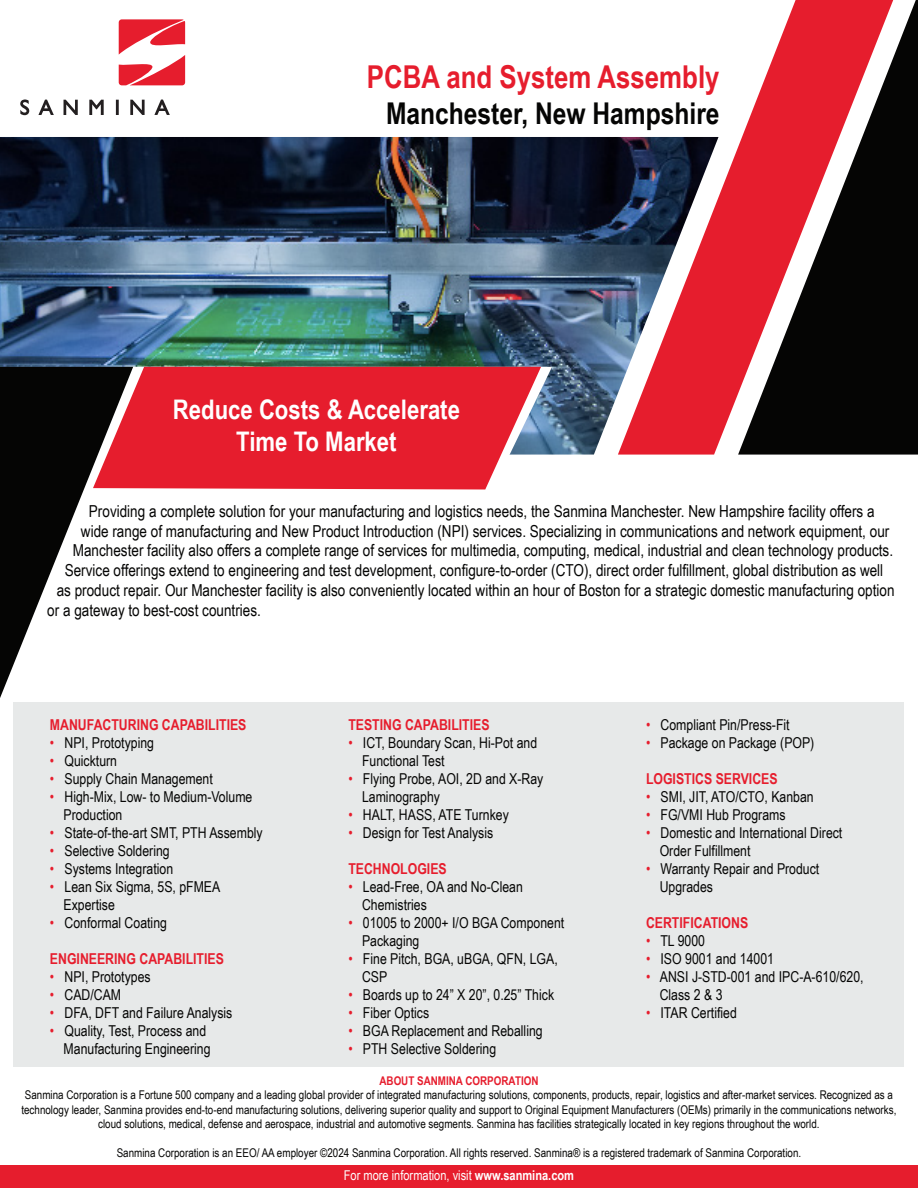
<style>
.page{position:relative;width:918px;height:1188px;background:#fff}
.page>*{position:absolute;margin:0;border:0;box-sizing:border-box;transform-origin:0 0}
.t1{font:700 31.5px "Arial Narrow";color:#e61d2d}
.t2{font:700 30px "Arial Narrow";color:#050504}
.t3{font:700 27px/32.4px "Arial Narrow";color:#fff;text-align:center}
.t4{font:16.5px "Arial Narrow";color:#050504}
.t5{font:15px/18px "Arial Narrow";color:#050504}
.t6{font:700 15px "Arial Narrow";color:#e61d2d}
.t7{font:13.5px "Arial Narrow";color:#fff}
.t8{font:12px/14.4px "Arial Narrow";color:#050504;text-align:center}
.t9{font:700 12px "Arial Narrow";color:#e61d2d}
.s1{color:#e61d2d}
.s2{font-weight:700}
</style>
<div class="page">
<img style="left:0;top:137px;width:618px;height:318px">
<div style="left:14px;top:702px;width:890px;height:365px;background:#e7e9e9"></div>
<div style="left:0;top:1165px;width:918px;height:23px;background:#e61d2d"></div>
<svg style="left:618px;top:137px;width:120px;height:318px;fill:#e61d2d"></svg>
<svg style="left:738px;top:0;width:180px;height:455px"></svg>
<svg style="left:119px;top:19px;width:66px;height:66px"></svg>
<svg style="left:20px;top:100px;width:9px;height:15px"></svg>
<svg style="left:38px;top:100px;width:16px;height:15px"></svg>
<svg style="left:64px;top:100px;width:14px;height:15px"></svg>
<svg style="left:89px;top:100px;width:15px;height:15px"></svg>
<svg style="left:116px;top:100px;width:3px;height:15px"></svg>
<svg style="left:130px;top:100px;width:15px;height:15px"></svg>
<svg style="left:154px;top:100px;width:16px;height:15px"></svg>
<svg style="left:541px;top:367px;width:11px;height:88px"></svg>
<svg style="left:133px;top:367px;width:408px;height:123px;fill:#e61d2d"></svg>
<svg style="left:0;top:367px;width:133px;height:331px"></svg>
<h1 class="t1" style="left:367px;top:53px;width:354px">PCBA and System Assembly</h1>
<h2 class="t2" style="left:386px;top:91px;width:335px">Manchester, New Hampshire</h2>
<h3 class="t3" style="left:173px;top:392px;width:289px">Reduce Costs &amp; Accelerate<br>Time To Market</h3>
<p class="t4" style="left:89px;top:499px;width:787px">Providing a complete solution for your manufacturing and logistics needs, the Sanmina Manchester. New Hampshire facility offers a</p>
<p class="t4" style="left:81px;top:519px;width:810px">wide range of manufacturing and New Product Introduction (NPI) services. Specializing in communications and network equipment, our</p>
<p class="t4" style="left:73px;top:538px;width:822px">Manchester facility also offers a complete range of services for multimedia, computing, medical, industrial and clean technology products.</p>
<p class="t4" style="left:65px;top:558px;width:820px">Service offerings extend to engineering and test development, configure-to-order (CTO), direct order fulfillment, global distribution as well</p>
<p class="t4" style="left:57px;top:578px;width:839px">as product repair. Our Manchester facility is also conveniently located within an hour of Boston for a strategic domestic manufacturing option</p>
<p class="t4" style="left:47px;top:598px;width:215px">or a gateway to best-cost countries.</p>
<p class="t6" style="left:50px;top:713px;width:198px">MANUFACTURING CAPABILITIES</p>
<p class="t5" style="left:50px;top:733px;width:106px"><span class="s1">•</span> NPI, Prototyping</p>
<p class="t5" style="left:50px;top:751px;width:69px"><span class="s1">•</span> Quickturn</p>
<p class="t5" style="left:50px;top:769px;width:164px"><span class="s1">•</span> Supply Chain Management</p>
<p class="t5" style="left:64px;top:787px;width:190px;text-indent:-14px"><span class="s1">•</span> High-Mix, Low- to Medium-Volume<br>Production</p>
<p class="t5" style="left:50px;top:823px;width:214px"><span class="s1">•</span> State-of-the-art SMT, PTH Assembly</p>
<p class="t5" style="left:50px;top:841px;width:121px"><span class="s1">•</span> Selective Soldering</p>
<p class="t5" style="left:50px;top:859px;width:125px"><span class="s1">•</span> Systems Integration</p>
<p class="t5" style="left:64px;top:877px;width:158px;text-indent:-14px"><span class="s1">•</span> Lean Six Sigma, 5S, pFMEA<br>Expertise</p>
<p class="t5" style="left:50px;top:913px;width:119px"><span class="s1">•</span> Conformal Coating</p>
<p class="t6" style="left:50px;top:947px;width:176px">ENGINEERING CAPABILITIES</p>
<p class="t5" style="left:50px;top:967px;width:102px"><span class="s1">•</span> NPI, Prototypes</p>
<p class="t5" style="left:50px;top:985px;width:73px"><span class="s1">•</span> CAD/CAM</p>
<p class="t5" style="left:50px;top:1003px;width:184px"><span class="s1">•</span> DFA, DFT and Failure Analysis</p>
<p class="t5" style="left:50px;top:1021px;width:162px;text-align:right"><span class="s1">•</span> Quality, Test, Process and<br>Manufacturing Engineering</p>
<p class="t6" style="left:348px;top:713px;width:143px">TESTING CAPABILITIES</p>
<p class="t5" style="left:362px;top:733px;width:177px;text-indent:-14px"><span class="s1">•</span> ICT, Boundary Scan, Hi-Pot and<br>Functional Test</p>
<p class="t5" style="left:362px;top:769px;width:183px;text-indent:-14px"><span class="s1">•</span> Flying Probe, AOI, 2D and X-Ray<br>Laminography</p>
<p class="t5" style="left:348px;top:805px;width:162px"><span class="s1">•</span> HALT, HASS, ATE Turnkey</p>
<p class="t5" style="left:348px;top:823px;width:146px"><span class="s1">•</span> Design for Test Analysis</p>
<p class="t6" style="left:348px;top:857px;width:100px">TECHNOLOGIES</p>
<p class="t5" style="left:362px;top:877px;width:162px;text-indent:-14px"><span class="s1">•</span> Lead-Free, OA and No-Clean<br>Chemistries</p>
<p class="t5" style="left:362px;top:913px;width:204px;text-indent:-14px"><span class="s1">•</span> 01005 to 2000+ I/O BGA Component<br>Packaging</p>
<p class="t5" style="left:362px;top:949px;width:197px;text-indent:-14px"><span class="s1">•</span> Fine Pitch, BGA, uBGA, QFN, LGA,<br>CSP</p>
<p class="t5" style="left:348px;top:985px;width:207px"><span class="s1">•</span> Boards up to 24” X 20”, 0.25” Thick</p>
<p class="t5" style="left:348px;top:1003px;width:82px"><span class="s1">•</span> Fiber Optics</p>
<p class="t5" style="left:348px;top:1021px;width:196px"><span class="s1">•</span> BGA Replacement and Reballing</p>
<p class="t5" style="left:348px;top:1039px;width:149px"><span class="s1">•</span> PTH Selective Soldering</p>
<p class="t5" style="left:646px;top:715px;width:145px"><span class="s1">•</span> Compliant Pin/Press-Fit</p>
<p class="t5" style="left:646px;top:733px;width:170px"><span class="s1">•</span> Package on Package (POP)</p>
<p class="t6" style="left:646px;top:767px;width:133px">LOGISTICS SERVICES</p>
<p class="t5" style="left:646px;top:787px;width:169px"><span class="s1">•</span> SMI, JIT, ATO/CTO, Kanban</p>
<p class="t5" style="left:646px;top:805px;width:141px"><span class="s1">•</span> FG/VMI Hub Programs</p>
<p class="t5" style="left:660px;top:823px;width:184px;text-indent:-14px"><span class="s1">•</span> Domestic and International Direct<br>Order Fulfillment</p>
<p class="t5" style="left:660px;top:859px;width:161px;text-indent:-14px"><span class="s1">•</span> Warranty Repair and Product<br>Upgrades</p>
<p class="t6" style="left:646px;top:911px;width:104px">CERTIFICATIONS</p>
<p class="t5" style="left:646px;top:931px;width:61px"><span class="s1">•</span> TL 9000</p>
<p class="t5" style="left:646px;top:949px;width:130px"><span class="s1">•</span> ISO 9001 and 14001</p>
<p class="t5" style="left:660px;top:967px;width:205px;text-indent:-14px"><span class="s1">•</span> ANSI J-STD-001 and IPC-A-610/620,<br>Class 2 &amp; 3</p>
<p class="t5" style="left:646px;top:1003px;width:92px"><span class="s1">•</span> ITAR Certified</p>
<p class="t9" style="left:379px;top:1071px;width:161px">ABOUT SANMINA CORPORATION</p>
<p class="t8" style="left:21px;top:1087px;width:877px">Sanmina Corporation is a Fortune 500 company and a leading global provider of integrated manufacturing solutions, components, products, repair, logistics and after-market services. Recognized as a technology leader, Sanmina provides end-to-end manufacturing solutions, delivering superior quality and support to Original Equipment Manufacturers (OEMs) primarily in the communications networks, cloud solutions, medical, defense and aerospace, industrial and automotive segments. Sanmina has facilities strategically located in key regions throughout the world.</p>
<p class="t8" style="left:117px;top:1145px;width:686px">Sanmina Corporation is an EEO/ AA employer ©2024 Sanmina Corporation. All rights reserved. Sanmina® is a registered trademark of Sanmina Corporation.</p>
<p class="t7" style="left:344px;top:1165px;width:232px">For more information, visit <span class="s2">www.sanmina.com</span></p>
</div>
